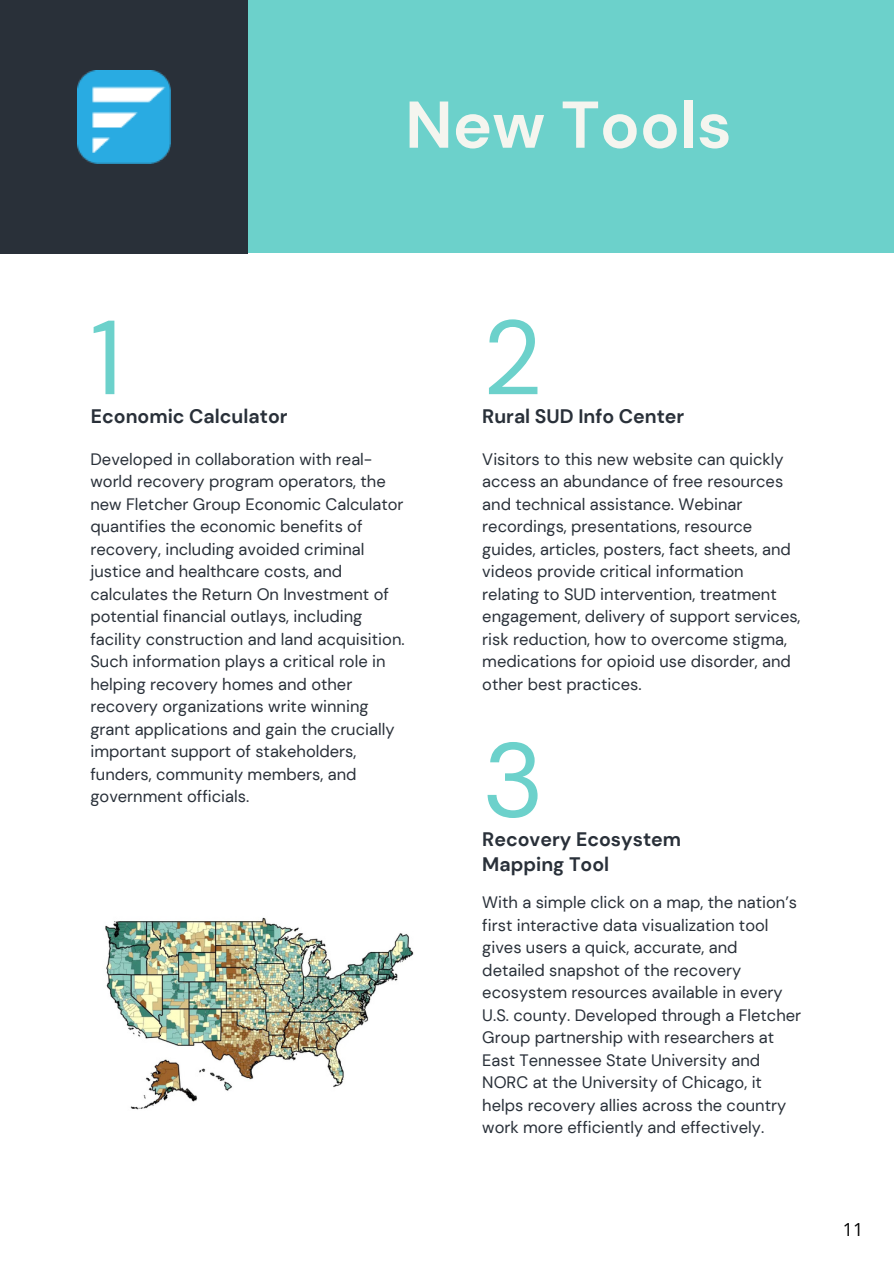
<style>
.page{position:relative;width:894px;height:1264px;background:#fff}
.page>*{position:absolute;margin:0;border:0;box-sizing:border-box;transform-origin:0 0}
.t1{font:105px "DM Sans";color:#6cd1cb}
.t2{font:700 66px "DM Sans";color:#f5f5ef}
.t3{font:700 19.5px/24.8px "DM Sans";color:#293039}
.t4{font:18px "Open Sans";color:#000}
.t5{font:16.5px/22.5px "DM Sans";color:#293039}
</style>
<div class="page">
<div style="left:0;top:0;width:248px;height:253px;background:#293039"></div>
<div style="left:248px;top:0;width:645px;height:253px;background:#6cd1cb"></div>
<img style="left:105px;top:917px;width:309px;height:193px">
<img style="left:77px;top:70px;width:94px;height:94px">
<p class="t2" style="left:405px;top:82px;width:328px">New Tools</p>
<p class="t1" style="left:90px;top:290px;width:33px">1</p>
<p class="t3" style="left:91px;top:404px;width:198px">Economic Calculator</p>
<h2 class="t5" style="left:90px;top:448px;width:315px">Developed in collaboration with real&shy;world recovery program operators, the new Fletcher Group Economic Calculator quantifies the economic benefits of recovery, including avoided criminal justice and healthcare costs, and calculates the Return On Investment of potential financial outlays, including facility construction and land acquisition.<br>Such information plays a critical role in helping recovery homes and other recovery organizations write winning grant applications and gain the crucially important support of stakeholders, funders, community members, and government officials.</h2>
<p class="t1" style="left:482px;top:290px;width:62px">2</p>
<p class="t3" style="left:482px;top:404px;width:203px">Rural SUD Info Center</p>
<h1 class="t5" style="left:482px;top:448px;width:320px">Visitors to this new website can quickly access an abundance of free resources and technical assistance. Webinar recordings, presentations, resource guides, articles, posters, fact sheets, and videos provide critical information relating to SUD intervention, treatment engagement, delivery of support services, risk reduction, how to overcome stigma, medications for opioid use disorder, and other best practices.</h1>
<p class="t1" style="left:482px;top:712px;width:63px">3</p>
<h2 class="t3" style="left:482px;top:826px;width:200px">Recovery Ecosystem<br>Mapping Tool</h2>
<p class="t5" style="left:482px;top:891px;width:320px">With a simple click on a map, the nation’s first interactive data visualization tool gives users a quick, accurate, and detailed snapshot of the recovery ecosystem resources available in every U.S. county. Developed through a Fletcher Group partnership with researchers at East Tennessee State University and NORC at the University of Chicago, it helps recovery allies across the country work more efficiently and effectively.</p>
<p class="t4" style="left:842px;top:1216px;width:22px">11</p>
</div>
